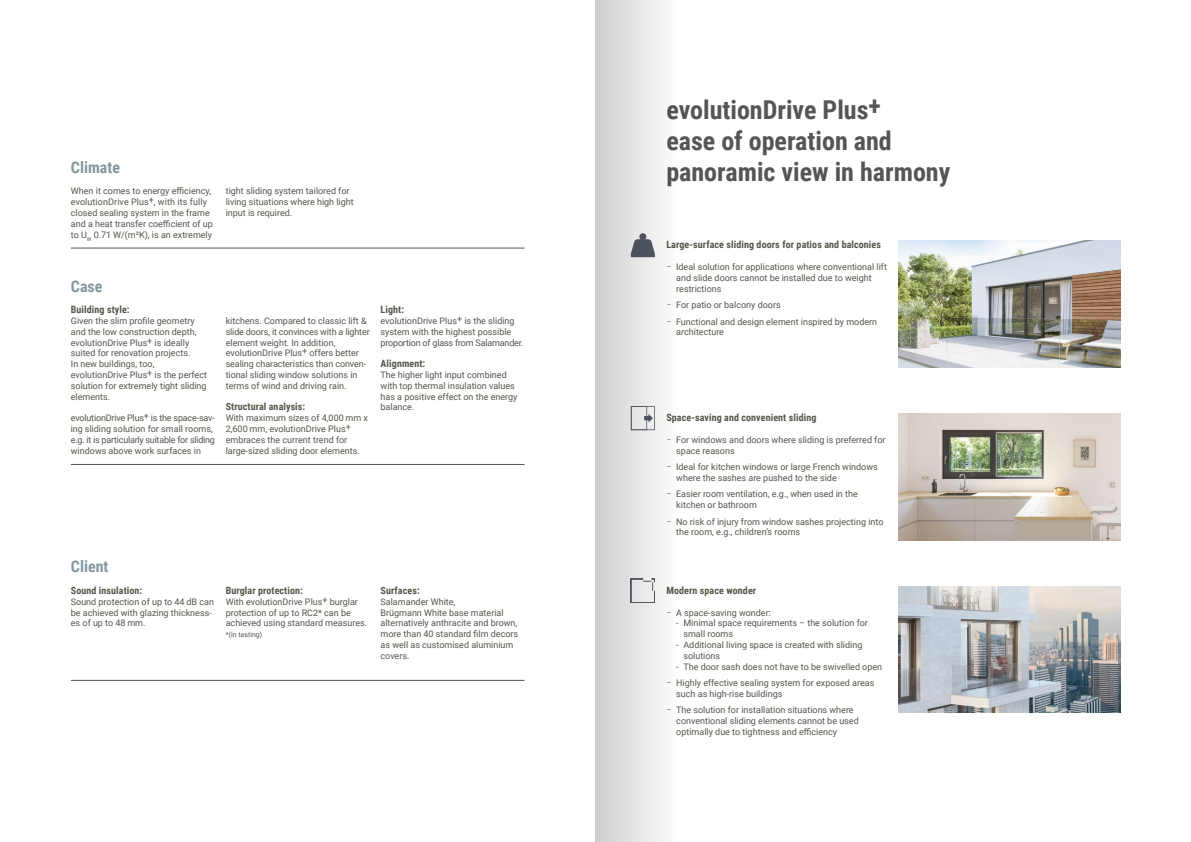
<style>
.page{position:relative;width:1191px;height:842px;background:#fff}
.page>*{position:absolute;margin:0;border:0;box-sizing:border-box;transform-origin:0 0}
.t1{font:700 26px/31.2px "Roboto Condensed";color:#535557}
.t2{font:700 16px "Roboto Condensed";color:#83989e}
.t3{font:700 10px "Roboto Condensed";letter-spacing:.01em;color:#57544b}
.t4{font:9px/10.8px "Roboto";color:#57544b}
.t5{font:9px/10.8px "Roboto";letter-spacing:-.02em;color:#57544b}
.t6{font:7px "Roboto";color:#57544b}
.s1{font-weight:300}
</style>
<div class="page">
<img style="left:898px;top:587px;width:222px;height:126px">
<img style="left:898px;top:241px;width:222px;height:126px">
<img style="left:898px;top:414px;width:222px;height:126px">
<hr style="left:71px;top:248px;width:453px;height:1px;background:#57544b">
<hr style="left:71px;top:464px;width:453px;height:1px;background:#57544b">
<hr style="left:71px;top:680px;width:453px;height:1px;background:#57544b">
<div style="left:595px;top:0;width:85px;height:842px;background:linear-gradient(to right,#ccc,#fdfdfd)"></div>
<h2 class="t2" style="left:71px;top:156px;width:51px">Climate</h2>
<p class="t4" style="left:71px;top:185px;width:144px">When it comes to energy efficiency, evolutionDrive Plus+, with its fully closed sealing system in the frame and a heat transfer coefficient of up to U<sub>W</sub> 0.71 W/(m²K), is an extremely</p>
<p class="t4" style="left:226px;top:185px;width:130px">tight sliding system tailored for living situations where high light input is required.</p>
<h2 class="t2" style="left:71px;top:275px;width:33px">Case</h2>
<p class="t3" style="left:71px;top:303px;width:60px">Building style:</p>
<p class="t4" style="left:71px;top:315px;width:138px">Given the slim profile geometry and the low construction depth, evolutionDrive Plus+ is ideally suited for renovation projects.<br>In new buildings, too, evolutionDrive Plus+ is the perfect solution for extremely tight sliding elements.</p>
<p class="t5" style="left:71px;top:412px;width:146px">evolutionDrive Plus+ is the space-sav&shy;ing sliding solution for small rooms, e.g. it is particularly suitable for sliding windows above work surfaces in</p>
<p class="t4" style="left:226px;top:315px;width:146px">kitchens. Compared to classic lift &amp; slide doors, it convinces with a lighter element weight. In addition, evolutionDrive Plus+ offers better sealing characteristics than conven&shy;tional sliding window solutions in terms of wind and driving rain.</p>
<p class="t3" style="left:226px;top:400px;width:81px">Structural analysis:</p>
<p class="t4" style="left:226px;top:412px;width:144px">With maximum sizes of 4,000 mm x<br>2,600 mm, evolutionDrive Plus+ embraces the current trend for large-sized sliding door elements.</p>
<p class="t3" style="left:380px;top:303px;width:25px">Light:</p>
<p class="t4" style="left:380px;top:315px;width:144px">evolutionDrive Plus+ is the sliding system with the highest possible proportion of glass from Salamander.</p>
<p class="t3" style="left:380px;top:357px;width:46px">Alignment:</p>
<p class="t4" style="left:380px;top:369px;width:138px">The higher light input combined with top thermal insulation values has a positive effect on the energy balance.</p>
<h2 class="t2" style="left:71px;top:556px;width:39px">Client</h2>
<p class="t3" style="left:71px;top:583px;width:73px">Sound insulation:</p>
<p class="t4" style="left:71px;top:596px;width:145px">Sound protection of up to 44 dB can be achieved with glazing thickness&shy;es of up to 48 mm.</p>
<p class="t3" style="left:226px;top:583px;width:79px">Burglar protection:</p>
<p class="t4" style="left:226px;top:596px;width:143px">With evolutionDrive Plus+ burglar protection of up to RC2* can be achieved using standard measures.</p>
<p class="t6" style="left:226px;top:630px;width:38px">*(in testing)</p>
<p class="t3" style="left:380px;top:583px;width:41px">Surfaces:</p>
<p class="t4" style="left:380px;top:596px;width:139px">Salamander White,<br>Brügmann White base material alternatively anthracite and brown, more than 40 standard film decors as well as customised aluminium covers.</p>
<h1 class="t1" style="left:666px;top:93px;width:285px">evolutionDrive Plus+<br>ease of operation and panoramic view in harmony</h1>
<p class="t3" style="left:666px;top:238px;width:216px">Large-surface sliding doors for patios and balconies</p>
<p class="t4" style="left:676px;top:261px;width:212px;text-indent:-10px"><span class="s1">−</span> Ideal solution for applications where conventional lift and slide doors cannot be installed due to weight restrictions</p>
<p class="t4" style="left:666px;top:296px;width:212px;line-height:16.5px"><span class="s1">−</span> For patio or balcony doors<br><span class="s1">−</span> Functional and design element inspired by modern</p>
<p class="t4" style="left:676px;top:326px;width:49px">architecture</p>
<p class="t3" style="left:666px;top:411px;width:152px">Space-saving and convenient sliding</p>
<p class="t4" style="left:676px;top:434px;width:211px;text-indent:-10px"><span class="s1">−</span> For windows and doors where sliding is preferred for space reasons</p>
<p class="t4" style="left:676px;top:461px;width:203px;text-indent:-10px"><span class="s1">−</span> Ideal for kitchen windows or large French windows where the sashes are pushed to the side</p>
<p class="t4" style="left:676px;top:488px;width:183px;text-indent:-10px"><span class="s1">−</span> Easier room ventilation, e.g., when used in the kitchen or bathroom</p>
<p class="t4" style="left:676px;top:516px;width:209px;text-indent:-10px"><span class="s1">−</span> No risk of injury from window sashes projecting into the room, e.g., children’s rooms</p>
<p class="t3" style="left:666px;top:583px;width:91px">Modern space wonder</p>
<p class="t4" style="left:666px;top:607px;width:106px"><span class="s1">−</span> A space-saving wonder:</p>
<p class="t4" style="left:676px;top:617px;width:193px">‑ Minimal space requirements – the solution for</p>
<p class="t4" style="left:683px;top:628px;width:51px">small rooms</p>
<p class="t4" style="left:676px;top:639px;width:188px">‑ Additional living space is created with sliding</p>
<p class="t4" style="left:683px;top:650px;width:38px">solutions</p>
<p class="t4" style="left:676px;top:661px;width:207px">‑ The door sash does not have to be swivelled open</p>
<p class="t4" style="left:676px;top:677px;width:199px;text-indent:-10px"><span class="s1">−</span> Highly effective sealing system for exposed areas such as high-rise buildings</p>
<p class="t4" style="left:676px;top:704px;width:184px;text-indent:-10px"><span class="s1">−</span> The solution for installation situations where conventional sliding elements cannot be used optimally due to tightness and efficiency</p>
</div>
